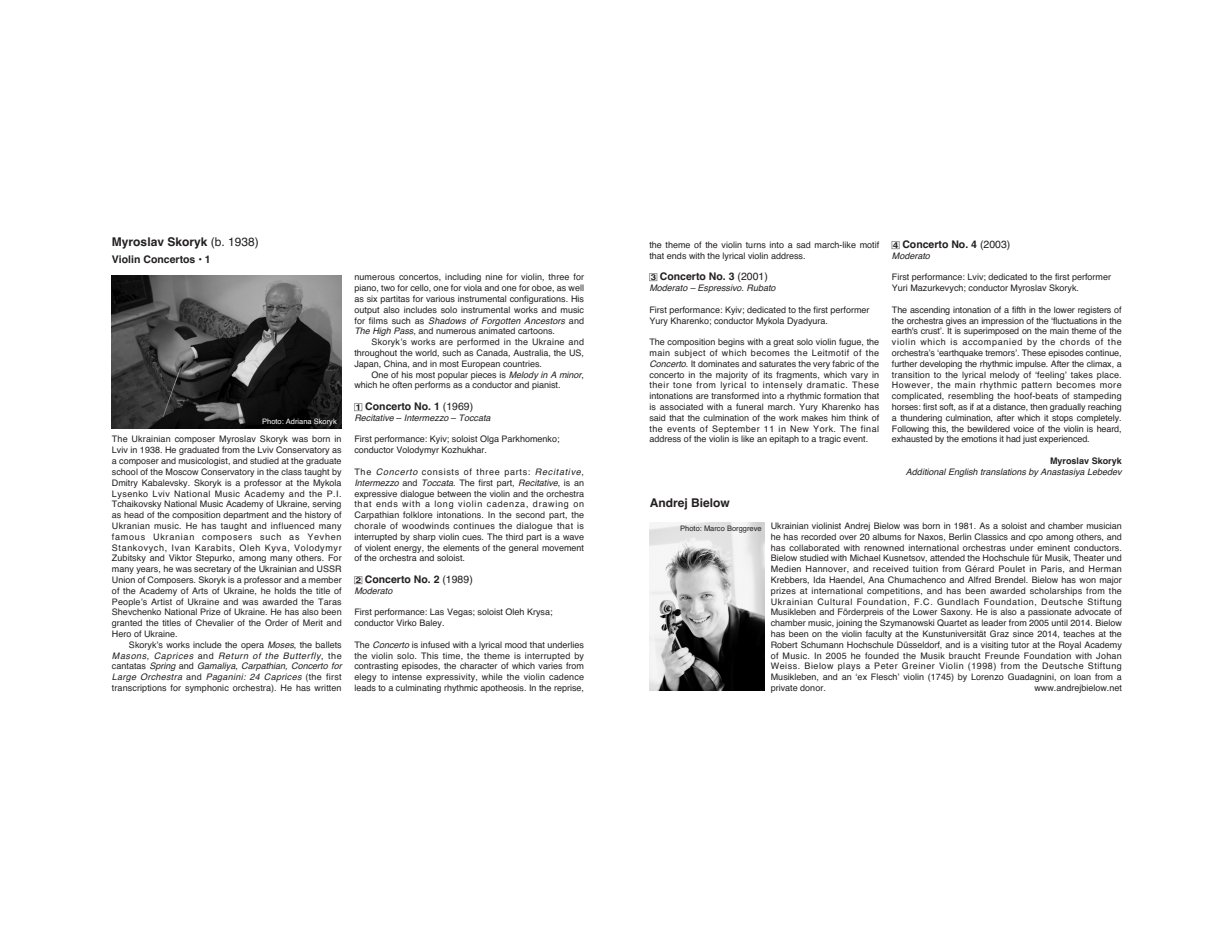
<style>
.page{position:relative;width:1231px;height:936px;background:#fff}
.page>*{position:absolute;margin:0;border:0;box-sizing:border-box;transform-origin:0 0}
.t1{font:700 12px "Helvetica";color:#231f20}
.t2{font:700 10.5px "Helvetica";color:#231f20}
.t3{font:9px/10.8px "Helvetica";color:#231f20;text-align:justify}
.t4{font:italic 9px "Helvetica";color:#231f20}
.t5{font:700 9px "Helvetica";color:#231f20}
.t6{font:7.5px "Helvetica";color:#231f20}
.t7{font:7.5px "Helvetica";color:#fff}
.s1{font-weight:400}
.s2{font-style:italic}
.s3{font-family:"Numberbox";font-weight:400;font-size:8.25px}
.s4{font-style:normal}
</style>
<div class="page">
<img style="left:112px;top:275px;width:229px;height:153px">
<img style="left:649px;top:522px;width:115px;height:168px">
<h1 class="t1" style="left:112px;top:235px;width:148px">Myroslav Skoryk <span class="s1">(b. 1938)</span></h1>
<p class="t2" style="left:112px;top:253px;width:100px">Violin Concertos • 1</p>
<p class="t7" style="left:262px;top:417px;width:76px">Photo: Adriana Skoryk</p>
<p class="t3" style="left:112px;top:434px;width:231px">The Ukrainian composer Myroslav Skoryk was born in Lviv in 1938. He graduated from the Lviv Conservatory as a composer and musicologist, and studied at the graduate school of the Moscow Conservatory in the class taught by Dmitry Kabalevsky. Skoryk is a professor at the Mykola Lysenko Lviv National Music Academy and the P.I.<br>Tchaikovsky National Music Academy of Ukraine, serving as head of the composition department and the history of Ukranian music. He has taught and influenced many famous Ukranian composers such as Yevhen Stankovych, Ivan Karabits, Oleh Kyva, Volodymyr Zubitsky and Viktor Stepurko, among many others. For many years, he was secretary of the Ukrainian and USSR Union of Composers. Skoryk is a professor and a member of the Academy of Arts of Ukraine, he holds the title of People’s Artist of Ukraine and was awarded the Taras Shevchenko National Prize of Ukraine. He has also been granted the titles of Chevalier of the Order of Merit and Hero of Ukraine.</p>
<p class="t3" style="left:112px;top:639px;width:231px;text-indent:17px">Skoryk’s works include the opera <span class="s2">Moses</span>, the ballets <span class="s2">Masons</span>, <span class="s2">Caprices</span> and <span class="s2">Return of the Butterfly</span>, the cantatas <span class="s2">Spring</span> and <span class="s2">Gamaliya</span>, <span class="s2">Carpathian, Concerto for Large Orchestra</span> and <span class="s2">Paganini: 24 Caprices</span> (the first transcriptions for symphonic orchestra). He has written</p>
<p class="t3" style="left:354px;top:272px;width:231px">numerous concertos, including nine for violin, three for piano, two for cello, one for viola and one for oboe, as well as six partitas for various instrumental configurations. His output also includes solo instrumental works and music for films such as <span class="s2">Shadows of Forgotten Ancestors</span> and <span class="s2">The High Pass</span>, and numerous animated cartoons.</p>
<p class="t3" style="left:354px;top:336px;width:231px;text-indent:17px">Skoryk’s works are performed in the Ukraine and throughout the world, such as Canada, Australia, the US, Japan, China, and in most European countries.</p>
<p class="t3" style="left:354px;top:369px;width:231px;text-indent:17px">One of his most popular pieces is <span class="s2">Melody in A minor</span>, which he often performs as a conductor and pianist.</p>
<p class="t2" style="left:354px;top:400px;width:120px"><span class="s3">1</span> Concerto No. 1 <span class="s1">(1969)</span></p>
<p class="t4" style="left:354px;top:412px;width:138px">Recitative <span class="s4">–</span> Intermezzo <span class="s4">–</span> Toccata</p>
<p class="t3" style="left:354px;top:434px;width:207px">First performance: Kyiv; soloist Olga Parkhomenko; conductor Volodymyr Kozhukhar.</p>
<p class="t3" style="left:354px;top:466px;width:231px">The <span class="s2">Concerto</span> consists of three parts: <span class="s2">Recitative</span>, <span class="s2">Intermezzo</span> and <span class="s2">Toccata</span>. The first part, <span class="s2">Recitative</span>, is an expressive dialogue between the violin and the orchestra that ends with a long violin cadenza, drawing on Carpathian folklore intonations. In the second part, the chorale of woodwinds continues the dialogue that is interrupted by sharp violin cues. The third part is a wave of violent energy, the elements of the general movement of the orchestra and soloist.</p>
<p class="t2" style="left:354px;top:573px;width:120px"><span class="s3">2</span> Concerto No. 2 <span class="s1">(1989)</span></p>
<p class="t4" style="left:354px;top:585px;width:40px">Moderato</p>
<p class="t3" style="left:354px;top:606px;width:200px">First performance: Las Vegas; soloist Oleh Krysa; conductor Virko Baley.</p>
<p class="t3" style="left:354px;top:639px;width:231px">The <span class="s2">Concerto</span> is infused with a lyrical mood that underlies the violin solo. This time, the theme is interrupted by contrasting episodes, the character of which varies from elegy to intense expressivity, while the violin cadence leads to a culminating rhythmic apotheosis. In the reprise,</p>
<p class="t3" style="left:649px;top:239px;width:231px">the theme of the violin turns into a sad march-like motif that ends with the lyrical violin address.</p>
<p class="t2" style="left:649px;top:270px;width:120px"><span class="s3">3</span> Concerto No. 3 <span class="s1">(2001)</span></p>
<p class="t4" style="left:649px;top:283px;width:128px">Moderato – Espressivo. Rubato</p>
<p class="t3" style="left:649px;top:304px;width:222px">First performance: Kyiv; dedicated to the first performer<br>Yury Kharenko; conductor Mykola Dyadyura.</p>
<p class="t3" style="left:649px;top:336px;width:231px">The composition begins with a great solo violin fugue, the main subject of which becomes the Leitmotif of the <span class="s2">Concerto</span>. It dominates and saturates the very fabric of the concerto in the majority of its fragments, which vary in their tone from lyrical to intensely dramatic. These intonations are transformed into a rhythmic formation that is associated with a funeral march. Yury Kharenko has said that the culmination of the work makes him think of the events of September 11 in New York. The final address of the violin is like an epitaph to a tragic event.</p>
<h1 class="t1" style="left:649px;top:496px;width:82px">Andrej Bielow</h1>
<p class="t2" style="left:892px;top:238px;width:120px"><span class="s3">4</span> Concerto No. 4 <span class="s1">(2003)</span></p>
<p class="t4" style="left:892px;top:250px;width:40px">Moderato</p>
<p class="t3" style="left:892px;top:272px;width:221px">First performance: Lviv; dedicated to the first performer<br>Yuri Mazurkevych; conductor Myroslav Skoryk.</p>
<p class="t3" style="left:892px;top:304px;width:231px">The ascending intonation of a fifth in the lower registers of the orchestra gives an impression of the ‘fluctuations in the earth's crust’. It is superimposed on the main theme of the violin which is accompanied by the chords of the orchestra’s ‘earthquake tremors’. These episodes continue, further developing the rhythmic impulse. After the climax, a transition to the lyrical melody of ‘feeling’ takes place.<br>However, the main rhythmic pattern becomes more complicated, resembling the hoof-beats of stampeding horses: first soft, as if at a distance, then gradually reaching a thundering culmination, after which it stops completely.<br>Following this, the bewildered voice of the violin is heard, exhausted by the emotions it had just experienced.</p>
<p class="t5" style="left:1050px;top:455px;width:73px">Myroslav Skoryk</p>
<p class="t4" style="left:906px;top:466px;width:217px">Additional English translations by Anastasiya Lebedev</p>
<p class="t6" style="left:680px;top:524px;width:83px">Photo: Marco Borggreve</p>
<p class="t3" style="left:770px;top:520px;width:353px">Ukrainian violinist Andrej Bielow was born in 1981. As a soloist and chamber musician he has recorded over 20 albums for Naxos, Berlin Classics and cpo among others, and has collaborated with renowned international orchestras under eminent conductors.<br>Bielow studied with Michael Kusnetsov, attended the Hochschule für Musik, Theater und Medien Hannover, and received tuition from Gérard Poulet in Paris, and Herman Krebbers, Ida Haendel, Ana Chumachenco and Alfred Brendel. Bielow has won major prizes at international competitions, and has been awarded scholarships from the Ukrainian Cultural Foundation, F.C. Gundlach Foundation, Deutsche Stiftung Musikleben and Förderpreis of the Lower Saxony. He is also a passionate advocate of chamber music, joining the Szymanowski Quartet as leader from 2005 until 2014. Bielow has been on the violin faculty at the Kunstuniversität Graz since 2014, teaches at the Robert Schumann Hochschule Düsseldorf, and is a visiting tutor at the Royal Academy of Music. In 2005 he founded the Musik braucht Freunde Foundation with Johan Weiss. Bielow plays a Peter Greiner Violin (1998) from the Deutsche Stiftung Musikleben, and an ‘ex Flesch’ violin (1745) by Lorenzo Guadagnini, on loan from a private donor.</p>
<p class="t3" style="left:1034px;top:682px;width:89px">www.andrejbielow.net</p>
</div>
